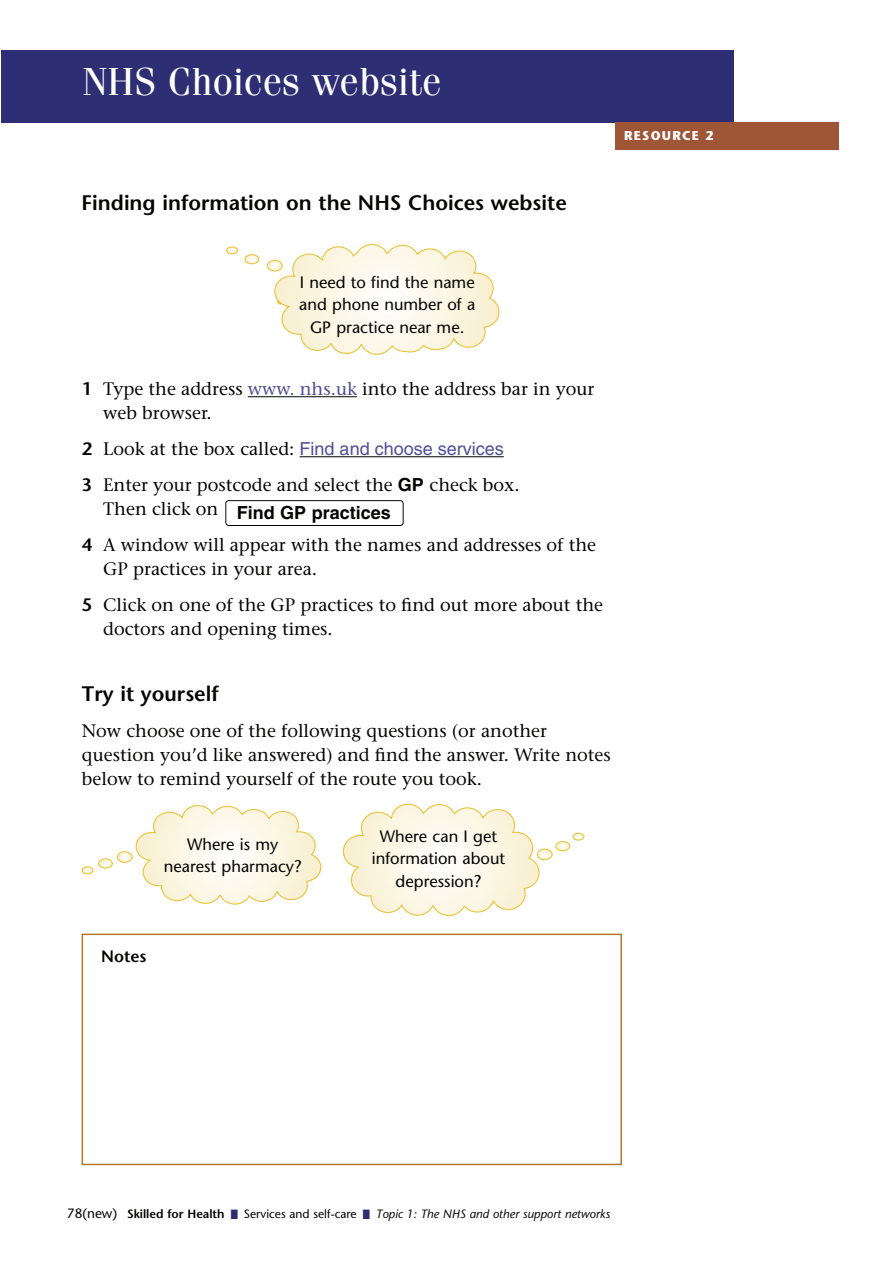
<style>
.page{position:relative;width:894px;height:1264px;background:#fff}
.page>*{position:absolute;margin:0;border:0;box-sizing:border-box;transform-origin:0 0}
.t1{font:39px "Fenice";color:#fff}
.t2{font:600 21px "Stone Sans";color:#040503}
.t3{font:18px/24px "Stone Serif";color:#040503}
.t4{font:18px "Helvetica";color:#4e4e96}
.t5{font:700 18px "Helvetica";color:#040503}
.t6{font:16.5px/22.5px "Stone Sans";color:#040503;text-align:center}
.t7{font:600 16.5px "Stone Sans";color:#040503}
.t8{font:700 12.75px "Stone Sans";letter-spacing:.1em;color:#fff}
.t9{font:italic 12px "Stone Sans";color:#040503}
.s1{font-family:"Stone Sans";font-weight:600}
.s2{color:#4e4e96}
.s3{font-family:"Stone Sans";font-weight:600;color:#040503}
.s4{font-family:"Stone Serif";color:#040503}
.s5{font-family:"Helvetica";font-weight:700}
.s6{font-style:normal;font-size:13.5px}
.s7{font-weight:600;font-style:normal}
.s8{color:#2d2e73}
.s9{font-style:normal}
</style>
<div class="page">
<div style="left:1px;top:50px;width:732px;height:72px;background:#2d2e73"></div>
<div style="left:615px;top:122px;width:223px;height:27px;background:#9e5636"></div>
<hr style="left:248px;top:396px;width:109px;height:1px;background:#040503">
<hr style="left:299px;top:456px;width:204px;height:1px;background:#040503">
<div style="left:225px;top:500px;width:178px;height:26px;border:1px solid #040503;border-radius:3px"></div>
<svg style="left:273px;top:244px;width:227px;height:111px"></svg>
<svg style="left:267px;top:260px;width:15px;height:11px"></svg>
<div style="left:267px;top:260px;width:16px;height:11px;border:1px solid #eac43c;border-radius:50%"></div>
<svg style="left:245px;top:255px;width:14px;height:9px"></svg>
<div style="left:244px;top:254px;width:15px;height:10px;border:1px solid #eac43c;border-radius:50%"></div>
<svg style="left:226px;top:248px;width:11px;height:6px"></svg>
<div style="left:226px;top:246px;width:12px;height:8px;border:1px solid #eac43c;border-radius:50%"></div>
<svg style="left:136px;top:805px;width:186px;height:100px"></svg>
<svg style="left:117px;top:851px;width:15px;height:11px"></svg>
<div style="left:117px;top:851px;width:16px;height:11px;border:1px solid #eac43c;border-radius:50%"></div>
<svg style="left:99px;top:860px;width:13px;height:8px"></svg>
<div style="left:98px;top:858px;width:15px;height:10px;border:1px solid #eac43c;border-radius:50%"></div>
<svg style="left:82px;top:868px;width:10px;height:5px"></svg>
<div style="left:82px;top:866px;width:12px;height:8px;border:1px solid #eac43c;border-radius:50%"></div>
<svg style="left:343px;top:803px;width:197px;height:113px"></svg>
<svg style="left:537px;top:849px;width:15px;height:10px"></svg>
<div style="left:536px;top:848px;width:16px;height:12px;border:1px solid #eac43c;border-radius:50%"></div>
<svg style="left:555px;top:841px;width:14px;height:9px"></svg>
<div style="left:555px;top:841px;width:15px;height:10px;border:1px solid #eac43c;border-radius:50%"></div>
<svg style="left:573px;top:834px;width:10px;height:6px"></svg>
<div style="left:572px;top:832px;width:12px;height:8px;border:1px solid #eac43c;border-radius:50%"></div>
<div style="left:82px;top:933px;width:540px;height:232px;border:2px solid #b3782c"></div>
<h1 class="t1" style="left:82px;top:68px;width:360px">NHS Choices website</h1>
<p class="t2" style="left:82px;top:195px;width:486px">Finding information on the NHS Choices website</p>
<p class="t8" style="left:624px;top:131px;width:91px">RESOURCE 2</p>
<p class="t6" style="left:299px;top:272px;width:177px">I need to find the name and phone number of a<br>GP practice near me.</p>
<p class="t3" style="left:103px;top:378px;width:492px;text-indent:-21px"><span class="s1">1</span> Type the address <span class="s2">www. nhs.uk</span> into the address bar in your web browser.</p>
<p class="t4" style="left:82px;top:442px;width:423px"><span class="s3">2</span> <span class="s4">Look at the box called:</span> Find and choose services</p>
<p class="t3" style="left:103px;top:474px;width:418px;text-indent:-21px"><span class="s1">3</span> Enter your postcode and select the <span class="s5">GP</span> check box.<br>Then click on</p>
<p class="t3" style="left:103px;top:534px;width:494px;text-indent:-21px"><span class="s1">4</span> A window will appear with the names and addresses of the<br>GP practices in your area.</p>
<p class="t3" style="left:103px;top:594px;width:501px;text-indent:-21px"><span class="s1">5</span> Click on one of the GP practices to find out more about the doctors and opening times.</p>
<p class="t5" style="left:237px;top:506px;width:156px">Find GP practices</p>
<p class="t2" style="left:82px;top:685px;width:138px">Try it yourself</p>
<p class="t3" style="left:82px;top:720px;width:530px">Now choose one of the following questions (or another question you’d like answered) and find the answer. Write notes below to remind yourself of the route you took.</p>
<p class="t6" style="left:164px;top:834px;width:139px">Where is my nearest pharmacy?</p>
<p class="t6" style="left:372px;top:826px;width:135px">Where can I get information about depression?</p>
<p class="t7" style="left:101px;top:950px;width:47px">Notes</p>
<p class="t9" style="left:67px;top:1209px;width:544px"><span class="s6">78(new)</span> <span class="s7">Skilled for Health</span> <span class="s8">■</span> <span class="s9">Services and self-care</span> <span class="s8">■</span> Topic 1: The NHS and other support networks</p>
</div>
